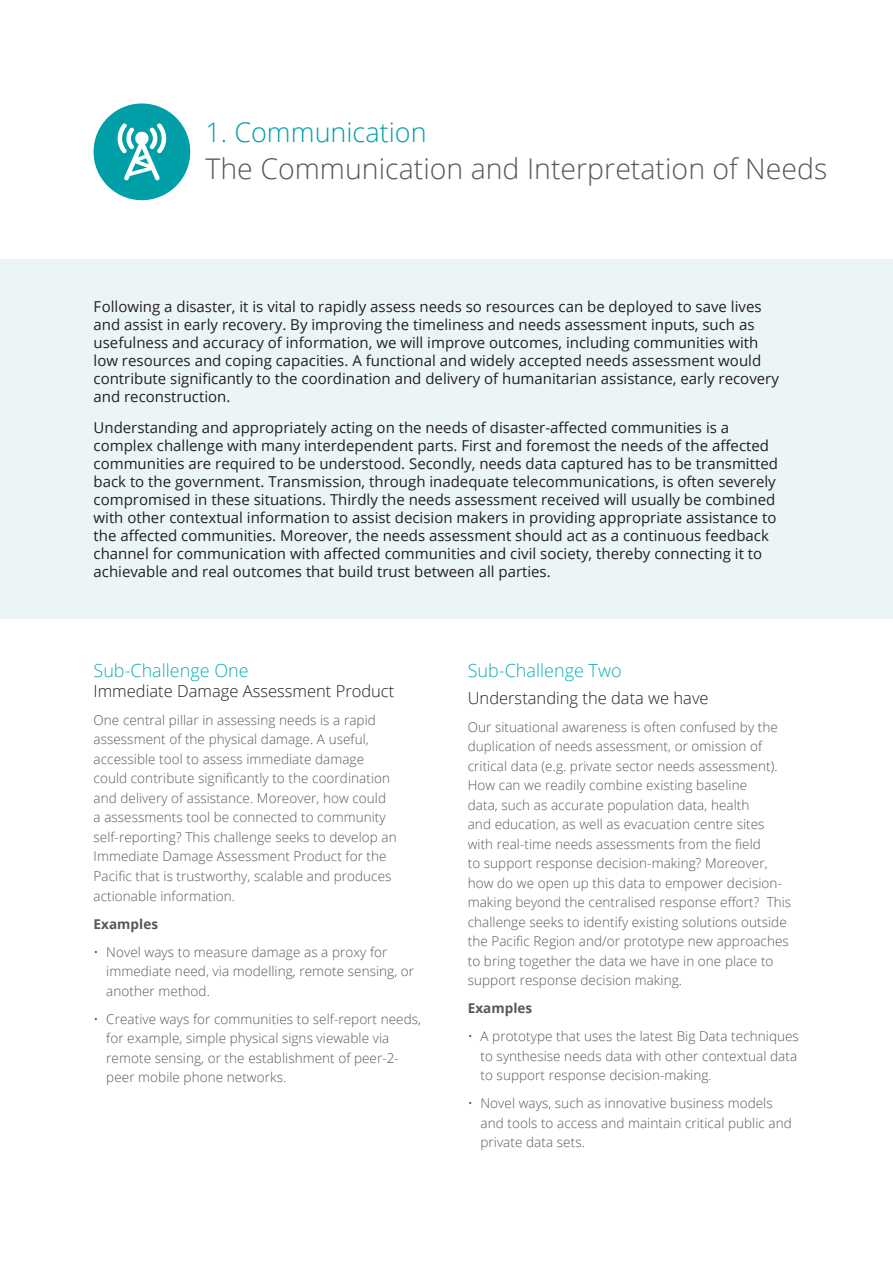
<style>
.page{position:relative;width:893px;height:1263px;background:#fff}
.page>*{position:absolute;margin:0;border:0;box-sizing:border-box;transform-origin:0 0}
.t1{font:300 28.5px "Open Sans";color:#57585a}
.t2{font:300 27px "Open Sans";color:#009fa7}
.t3{font:300 18px "Open Sans";color:#0eadb3}
.t4{font:300 16.5px "Open Sans";color:#231f20}
.t5{font:15px/18px "Open Sans";color:#231f20}
.t6{font:300 13.5px/19.5px "Open Sans";letter-spacing:.005em;color:#57585a}
.t7{font:700 13.5px "Open Sans";letter-spacing:.005em;color:#57585a}
</style>
<div class="page">
<div style="left:94px;top:103px;width:96px;height:97px;background:#009fa7;border-radius:50%"></div>
<svg style="left:118px;top:123px;width:48px;height:57px"></svg>
<div style="left:0;top:259px;width:893px;height:360px;background:#ecf5f6"></div>
<p class="t2" style="left:206px;top:113px;width:223px">1. Communication</p>
<p class="t1" style="left:206px;top:149px;width:623px">The Communication and Interpretation of Needs</p>
<p class="t5" style="left:94px;top:298px;width:687px">Following a disaster, it is vital to rapidly assess needs so resources can be deployed to save lives and assist in early recovery. By improving the timeliness and needs assessment inputs, such as usefulness and accuracy of information, we will improve outcomes, including communities with low resources and coping capacities. A functional and widely accepted needs assessment would contribute significantly to the coordination and delivery of humanitarian assistance, early recovery and reconstruction.</p>
<p class="t5" style="left:94px;top:418px;width:686px">Understanding and appropriately acting on the needs of disaster-affected communities is a complex challenge with many interdependent parts. First and foremost the needs of the affected communities are required to be understood. Secondly, needs data captured has to be transmitted back to the government. Transmission, through inadequate telecommunications, is often severely compromised in these situations. Thirdly the needs assessment received will usually be combined with other contextual information to assist decision makers in providing appropriate assistance to the affected communities. Moreover, the needs assessment should act as a continuous feedback channel for communication with affected communities and civil society, thereby connecting it to achievable and real outcomes that build trust between all parties.</p>
<p class="t3" style="left:94px;top:658px;width:157px">Sub-Challenge One</p>
<p class="t4" style="left:94px;top:680px;width:302px">Immediate Damage Assessment Product</p>
<p class="t6" style="left:94px;top:710px;width:305px">One central pillar in assessing needs is a rapid assessment of the physical damage. A useful, accessible tool to assess immediate damage could contribute significantly to the coordination and delivery of assistance. Moreover, how could a assessments tool be connected to community self-reporting? This challenge seeks to develop an Immediate Damage Assessment Product for the Pacific that is trustworthy, scalable and produces actionable information.</p>
<p class="t7" style="left:94px;top:914px;width:66px">Examples</p>
<p class="t6" style="left:106px;top:941px;width:309px;text-indent:-13px">• Novel ways to measure damage as a proxy for immediate need, via modelling, remote sensing, or another method.</p>
<p class="t6" style="left:106px;top:1008px;width:316px;text-indent:-13px">• Creative ways for communities to self-report needs, for example, simple physical signs viewable via remote sensing, or the establishment of peer-2- peer mobile phone networks.</p>
<p class="t3" style="left:468px;top:658px;width:155px">Sub-Challenge Two</p>
<p class="t4" style="left:468px;top:687px;width:242px">Understanding the data we have</p>
<p class="t6" style="left:468px;top:717px;width:325px">Our situational awareness is often confused by the duplication of needs assessment, or omission of critical data (e.g. private sector needs assessment).<br>How can we readily combine existing baseline<br>data, such as accurate population data, health<br>and education, as well as evacuation centre sites with real-time needs assessments from the field<br>to support response decision-making? Moreover, how do we open up this data to empower decision&shy;making beyond the centralised response effort? This challenge seeks to identify existing solutions outside the Pacific Region and/or prototype new approaches to bring together the data we have in one place to support response decision making.</p>
<p class="t7" style="left:468px;top:999px;width:66px">Examples</p>
<p class="t6" style="left:480px;top:1026px;width:320px;text-indent:-13px">• A prototype that uses the latest Big Data techniques to synthesise needs data with other contextual data to support response decision-making.</p>
<p class="t6" style="left:480px;top:1093px;width:313px;text-indent:-13px">• Novel ways, such as innovative business models and tools to access and maintain critical public and private data sets.</p>
</div>
